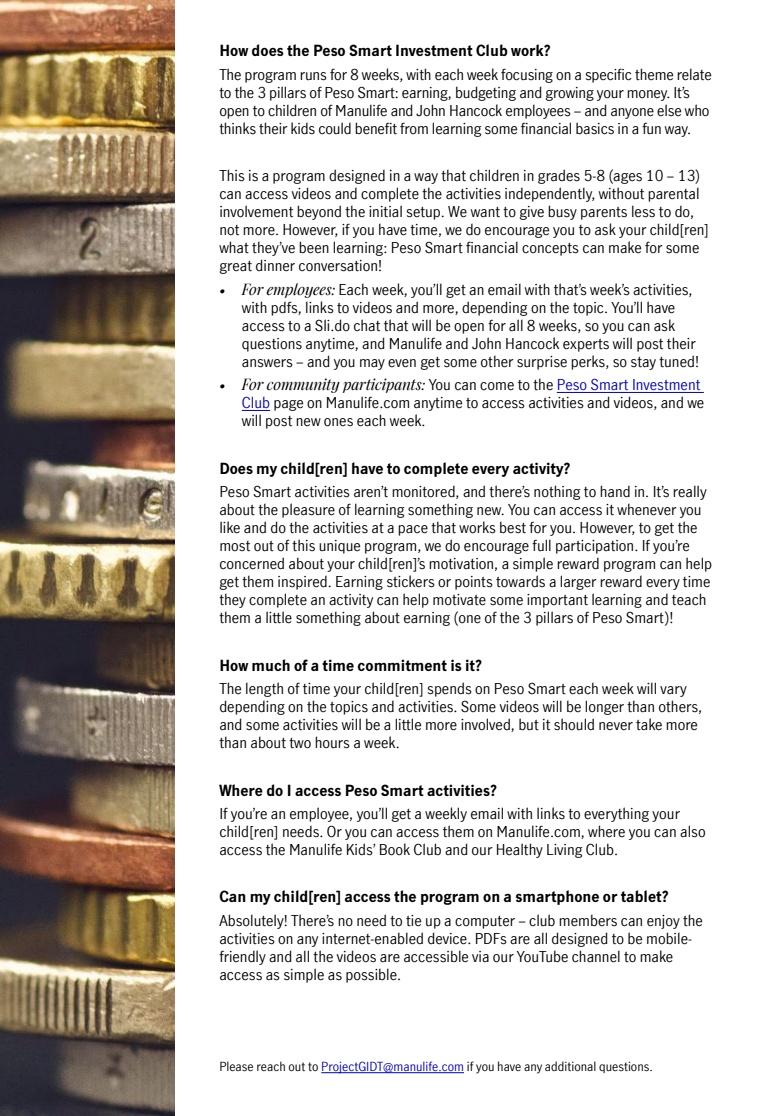
<style>
.page{position:relative;width:765px;height:1116px;background:#fff}
.page>*{position:absolute;margin:0;border:0;box-sizing:border-box;transform-origin:0 0}
.t1{font:15px/18px "Manulife JH Sans Optimized";color:#000}
.t2{font:700 15px "Manulife JH Sans Optimized";color:#000}
.t3{font:italic 15px "Manulife JH Serif Optimized";color:#000}
.t4{font:12.5px "Manulife JH Sans Optimized";color:#000}
.s1{font-family:"Manulife JH Serif Optimized";font-style:italic}
.s2{font-family:"Manulife JH Sans Optimized";font-style:normal}
.s3{font-family:"Manulife JH Sans Optimized";font-style:normal;color:#0000c1}
.s4{color:#0000c1}
</style>
<div class="page">
<hr style="left:321px;top:1072px;width:143px;height:1px;background:#0000c1">
<hr style="left:557px;top:392px;width:147px;height:1px;background:#0000c1">
<svg style="left:242px;top:410px;width:28px;height:1px"></svg>
<img style="left:0;top:0;width:174px;height:1116px">
<p class="t2" style="left:219px;top:40px;width:333px">How does the Peso Smart Investment Club work?</p>
<p class="t1" style="left:219px;top:65px;width:494px">The program runs for 8 weeks, with each week focusing on a specific theme relate to the 3 pillars of Peso Smart: earning, budgeting and growing your money. It’s open to children of Manulife and John Hancock employees – and anyone else who thinks their kids could benefit from learning some financial basics in a fun way.</p>
<p class="t1" style="left:219px;top:166px;width:491px">This is a program designed in a way that children in grades 5-8 (ages 10 – 13) can access videos and complete the activities independently, without parental involvement beyond the initial setup. We want to give busy parents less to do, not more. However, if you have time, we do encourage you to ask your child[ren] what they’ve been learning: Peso Smart financial concepts can make for some great dinner conversation!</p>
<p class="t1" style="left:242px;top:280px;width:459px;text-indent:-22px"><span class="s1">• For employees:</span> Each week, you’ll get an email with that’s week’s activities, with pdfs, links to videos and more, depending on the topic. You’ll have access to a Sli.do chat that will be open for all 8 weeks, so you can ask questions anytime, and Manulife and John Hancock experts will post their answers – and you may even get some other surprise perks, so stay tuned!</p>
<p class="t3" style="left:219px;top:374px;width:483px">• For community participants: <span class="s2">You can come to the</span> <span class="s3">Peso Smart Investment</span></p>
<p class="t1" style="left:242px;top:393px;width:464px"><span class="s4">Club</span> page on Manulife.com anytime to access activities and videos, and we will post new ones each week.</p>
<p class="t2" style="left:219px;top:458px;width:353px">Does my child[ren] have to complete every activity?</p>
<p class="t1" style="left:219px;top:482px;width:494px">Peso Smart activities aren’t monitored, and there’s nothing to hand in. It’s really about the pleasure of learning something new. You can access it whenever you like and do the activities at a pace that works best for you. However, to get the most out of this unique program, we do encourage full participation. If you’re concerned about your child[ren]’s motivation, a simple reward program can help get them inspired. Earning stickers or points towards a larger reward every time they complete an activity can help motivate some important learning and teach them a little something about earning (one of the 3 pillars of Peso Smart)!</p>
<p class="t2" style="left:219px;top:655px;width:264px">How much of a time commitment is it?</p>
<p class="t1" style="left:219px;top:679px;width:484px">The length of time your child[ren] spends on Peso Smart each week will vary depending on the topics and activities. Some videos will be longer than others, and some activities will be a little more involved, but it should never take more than about two hours a week.</p>
<p class="t2" style="left:219px;top:779px;width:279px">Where do I access Peso Smart activities?</p>
<p class="t1" style="left:219px;top:804px;width:488px">If you’re an employee, you’ll get a weekly email with links to everything your child[ren] needs. Or you can access them on Manulife.com, where you can also access the Manulife Kids’ Book Club and our Healthy Living Club.</p>
<p class="t2" style="left:219px;top:886px;width:451px">Can my child[ren] access the program on a smartphone or tablet?</p>
<p class="t1" style="left:219px;top:911px;width:485px">Absolutely! There’s no need to tie up a computer – club members can enjoy the activities on any internet-enabled device. PDFs are all designed to be mobile&shy;friendly and all the videos are accessible via our YouTube channel to make access as simple as possible.</p>
<p class="t4" style="left:219px;top:1057px;width:435px">Please reach out to <span class="s4">ProjectGIDT@manulife.com</span> if you have any additional questions.</p>
</div>
